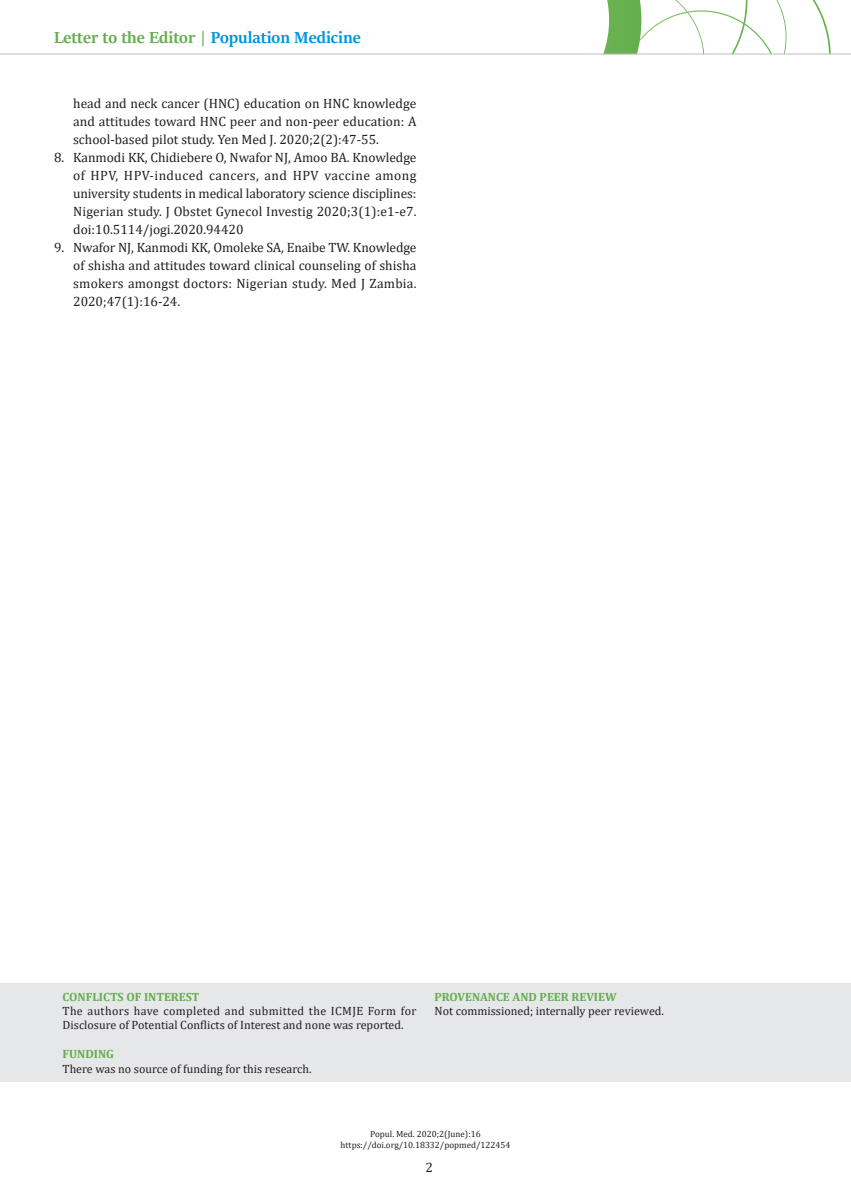
<style>
.page{position:relative;width:851px;height:1191px;background:#fff}
.page>*{position:absolute;margin:0;border:0;box-sizing:border-box;transform-origin:0 0}
.t1{font:700 18px "Sitka Banner";color:#64ae4d}
.t2{font:13.5px/18px "Cambria";letter-spacing:.005em;color:#231f20;text-align:justify}
.t3{font:12px/14.4px "Cambria";color:#231f20}
.t4{font:700 12px "Cambria";color:#64ae4d}
.t5{font:9px/10.8px "Cambria";color:#231f20;text-align:center}
.s1{color:#0095d9}
</style>
<div class="page">
<svg style="left:536px;top:0;width:294px;height:54px"></svg>
<hr style="left:0;top:54px;width:850px;height:1px;background:#bcbdc0">
<div style="left:0;top:982px;width:850px;height:99px;background:#e6e7e9"></div>
<h1 class="t1" style="left:54px;top:25px;width:308px">Letter to the Editor | <span class="s1">Population Medicine</span></h1>
<p class="t2" style="left:73px;top:94px;width:345px">head and neck cancer (HNC) education on HNC knowledge and attitudes toward HNC peer and non-peer education: A school-based pilot study. Yen Med J. 2020;2(2):47-55.</p>
<p class="t2" style="left:73px;top:148px;width:345px;text-indent:-19px">8. Kanmodi KK, Chidiebere O, Nwafor NJ, Amoo BA. Knowledge of HPV, HPV-induced cancers, and HPV vaccine among university students in medical laboratory science disciplines:<br>Nigerian study. J Obstet Gynecol Investig 2020;3(1):e1-e7. doi:10.5114/jogi.2020.94420</p>
<p class="t2" style="left:73px;top:238px;width:345px;text-indent:-19px">9. Nwafor NJ, Kanmodi KK, Omoleke SA, Enaibe TW. Knowledge of shisha and attitudes toward clinical counseling of shisha smokers amongst doctors: Nigerian study. Med J Zambia.<br>2020;47(1):16-24.</p>
<p class="t4" style="left:63px;top:988px;width:138px">CONFLICTS OF INTEREST</p>
<p class="t3" style="left:63px;top:1003px;width:355px">The authors have completed and submitted the ICMJE Form for<br>Disclosure of Potential Conflicts of Interest and none was reported.</p>
<p class="t4" style="left:63px;top:1045px;width:53px">FUNDING</p>
<p class="t3" style="left:63px;top:1061px;width:250px">There was no source of funding for this research.</p>
<p class="t4" style="left:434px;top:988px;width:184px">PROVENANCE AND PEER REVIEW</p>
<p class="t3" style="left:434px;top:1003px;width:231px">Not commissioned; internally peer reviewed.</p>
<p class="t5" style="left:340px;top:1128px;width:171px">Popul. Med. 2020;2(June):16 https://doi.org/10.18332/popmed/122454</p>
<p class="t2" style="left:425px;top:1158px;width:9px">2</p>
</div>
